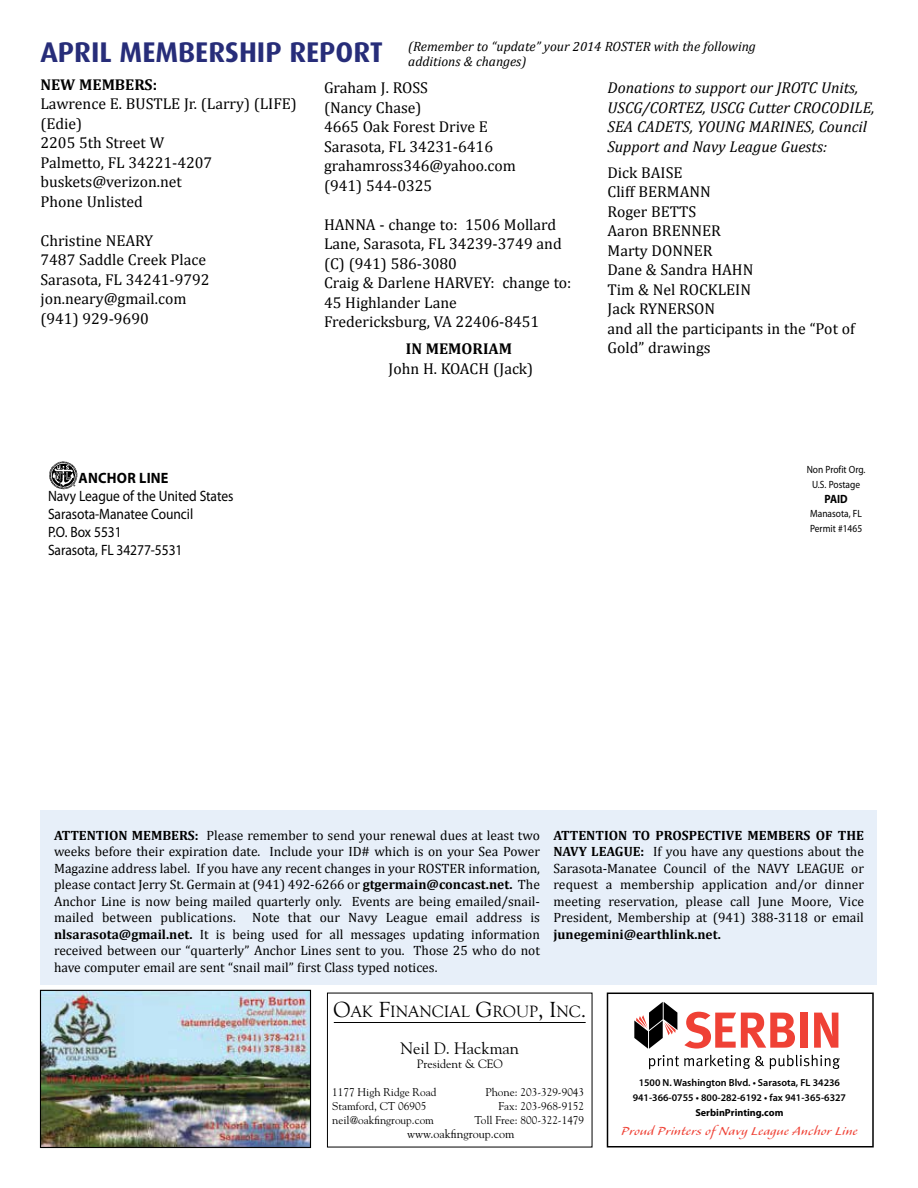
<style>
.page{position:relative;width:918px;height:1188px;background:#fff}
.page>*{position:absolute;margin:0;border:0;box-sizing:border-box;transform-origin:0 0}
.t1{font:700 28.5px "Dax";color:#272d79}
.t2{font:16.8px "Goudy Old Style T";color:#000}
.t3{font:16.5px "Goudy";color:#000}
.t4{font:15.75px/19.5px "Cambria";color:#000}
.t5{font:italic 15.75px/19.5px "Cambria";color:#000}
.t6{font:700 15.75px "Cambria";color:#000}
.t7{font:15px/18px "Myriad Pro";letter-spacing:-.005em;color:#000;scale:.9 1}
.t8{font:15px "Alexa";letter-spacing:.025em;color:#ef4135}
.t9{font:700 15px "Myriad Pro";letter-spacing:.015em;color:#000;scale:.95 1}
.t10{font:13.5px/16.5px "Cambria";color:#000;text-align:justify}
.t11{font:700 13.5px "Cambria";color:#000}
.t12{font:italic 13.5px/15px "Cambria";color:#000}
.t13{font:12px "Goudy";color:#000}
.t14{font:700 12px "Myriad Pro";color:#000;scale:.9 1}
.t15{font:11.25px "Goudy";color:#000}
.t16{font:10.5px/14.9px "Myriad Pro";color:#000;text-align:center;scale:.9 1}
.t17{font:600 10.2px/14.5px "Myriad Pro";color:#000;text-align:center}
.t18{font:700 10.2px "Myriad Pro";color:#000}
.s1{font-weight:700}
.s2{font-size:22.5px}
</style>
<div class="page">
<div style="left:40px;top:810px;width:838px;height:174px;background:#e7eff9"></div>
<img style="left:49px;top:461px;width:29px;height:28px">
<hr style="left:334px;top:1022px;width:252px;height:1px;background:#000">
<div style="left:607px;top:993px;width:267px;height:155px;border:2px solid #000"></div>
<svg style="left:634px;top:1002px;width:43px;height:47px"></svg>
<svg style="left:684px;top:1012px;width:111px;height:37px"></svg>
<div style="left:800px;top:1013px;width:7px;height:35px;background:#ef4135"></div>
<svg style="left:814px;top:1013px;width:24px;height:35px"></svg>
<svg style="left:649px;top:1055px;width:115px;height:14px"></svg>
<svg style="left:770px;top:1055px;width:70px;height:14px"></svg>
<img style="left:42px;top:992px;width:267px;height:154px">
<div style="left:40px;top:990px;width:271px;height:158px;border:1px solid #000"></div>
<h1 class="t1" style="left:40px;top:36px;width:16px">APRIL</h1>
<h1 class="t1" style="left:120px;top:36px;width:203px">MEMBERSHIP REPORT</h1>
<p class="t12" style="left:408px;top:38px;width:349px">(Remember to “update” your 2014 ROSTER with the following additions &amp; changes)</p>
<p class="t6" style="left:40px;top:73px;width:86px">NEW MEMBER</p>
<p class="t6" style="left:145px;top:73px;width:14px">S:</p>
<p class="t4" style="left:40px;top:94px;width:258px">Lawrence E. BUSTLE Jr. (Larry) (LIFE) (Edie)<br>2205 5th Street W<br>Palmetto, FL 34221-4207 buskets@verizon.net<br>Phone Unlisted</p>
<p class="t4" style="left:40px;top:231px;width:171px">Christine NEARY<br>7487 Saddle Creek Place<br>Sarasota, FL 34241-9792 jon.neary@gmail.com (941) 929-9690</p>
<p class="t4" style="left:324px;top:78px;width:193px">Graham J. ROSS<br>(Nancy Chase)<br>4665 Oak Forest Drive E<br>Sarasota, FL 34231-6416 grahamross346@yahoo.com (941) 544-0325</p>
<p class="t4" style="left:324px;top:215px;width:249px">HANNA - change to: 1506 Mollard<br>Lane, Sarasota, FL 34239-3749 and (C) (941) 586-3080<br>Craig &amp; Darlene HARVEY: change to:<br>45 Highlander Lane<br>Fredericksburg, VA 22406-8451</p>
<p class="t6" style="left:406px;top:338px;width:108px">IN MEMORIAM</p>
<p class="t4" style="left:389px;top:359px;width:146px">John H. KOACH (Jack)</p>
<p class="t9" style="left:79px;top:468px;width:96px">Anchor Line</p>
<p class="t7" style="left:48px;top:487px;width:207px">Navy League of the United States<br>Sarasota-Manatee Council<br>P.O. Box 5531<br>Sarasota, FL 34277-5531</p>
<p class="t5" style="left:608px;top:77px;width:269px">Donations to support our JROTC Units, USCG/CORTEZ, USCG Cutter CROCODILE, SEA CADETS, YOUNG MARINES, Council Support and Navy League Guests:</p>
<p class="t4" style="left:608px;top:163px;width:249px">Dick BAISE<br>Cliff BERMANN<br>Roger BETTS<br>Aaron BRENNER<br>Marty DONNER<br>Dane &amp; Sandra HAHN<br>Tim &amp; Nel ROCKLEIN<br>Jack RYNERSON<br>and all the participants in the “Pot of<br>Gold” drawings</p>
<p class="t16" style="left:807px;top:462px;width:67px">Non Profit Org.<br>U.S. Postage</p>
<p class="t14" style="left:824px;top:491px;width:27px">PAID</p>
<p class="t16" style="left:810px;top:506px;width:59px;text-align:left">Manasota, FL<br>Permit #1465</p>
<p class="t10" style="left:54px;top:827px;width:488px;text-indent:134px"><span class="s1">S:</span> Please remember to send your renewal dues at least two weeks before their expiration date. Include your ID# which is on your Sea Power Magazine address label. If you have any recent changes in your ROSTER information, please contact Jerry St. Germain at (941) 492-6266 or <span class="s1">gtgermain@concast.net.</span> The Anchor Line is now being mailed quarterly only. Events are being emailed/snail&shy;mailed between publications. Note that our Navy League email address is <span class="s1">nlsarasota@gmail.net.</span> It is being used for all messages updating information received between our “quarterly” Anchor Lines sent to you. Those 25 who do not have computer email are sent “snail mail” first Class typed notices.</p>
<p class="t11" style="left:554px;top:826px;width:176px">ATTENTION TO PROSPECTIVE</p>
<p class="t11" style="left:747px;top:826px;width:40px">MEMBER</p>
<p class="t11" style="left:803px;top:826px;width:61px">S OF THE</p>
<p class="t11" style="left:54px;top:826px;width:118px">ATTENTION MEMBER</p>
<p class="t10" style="left:553px;top:844px;width:312px;text-indent:87px"><span class="s1">:</span> If you have any questions about the Sarasota-Manatee Council of the NAVY LEAGUE or request a membership application and/or dinner meeting reservation, please call June Moore, Vice President, Membership at (941) 388-3118 or email</p>
<p class="t11" style="left:553px;top:925px;width:169px">junegemini@earthlink.net.</p>
<p class="t11" style="left:553px;top:842px;width:19px">NAVY</p>
<p class="t11" style="left:591px;top:842px;width:17px">LEAGUE</p>
<p class="t2" style="left:333px;top:1003px;width:255px"><span class="s2">O</span>AK <span class="s2">F</span>INANCIAL <span class="s2">G</span>ROUP<span class="s2">, I</span>NC<span class="s2">.</span></p>
<p class="t3" style="left:400px;top:1038px;width:120px">Neil D. Hackman</p>
<p class="t13" style="left:417px;top:1057px;width:87px">President &amp; CEO</p>
<p class="t15" style="left:332px;top:1085px;width:106px">1177 High Ridge Road</p>
<p class="t15" style="left:485px;top:1085px;width:100px">Phone: 203-329-9043</p>
<p class="t15" style="left:332px;top:1099px;width:96px">Stamford, CT 06905</p>
<p class="t15" style="left:499px;top:1099px;width:87px">Fax: 203-968-9152</p>
<p class="t15" style="left:332px;top:1113px;width:103px">neil@oakfingroup.com</p>
<p class="t15" style="left:475px;top:1113px;width:111px">Toll Free: 800-322-1479</p>
<p class="t13" style="left:407px;top:1127px;width:109px">www.oakfingroup.com</p>
<p class="t8" style="left:621px;top:1124px;width:238px">Proud Printers of Navy League Anchor Line</p>
<p class="t17" style="left:633px;top:1075px;width:215px">1500 N. Washington Blvd. • Sarasota, FL 34236<br>941-366-0755 • 800-282-6192 • fax 941-365-6327</p>
<p class="t18" style="left:695px;top:1105px;width:90px">SerbinPrinting.com</p>
</div>
